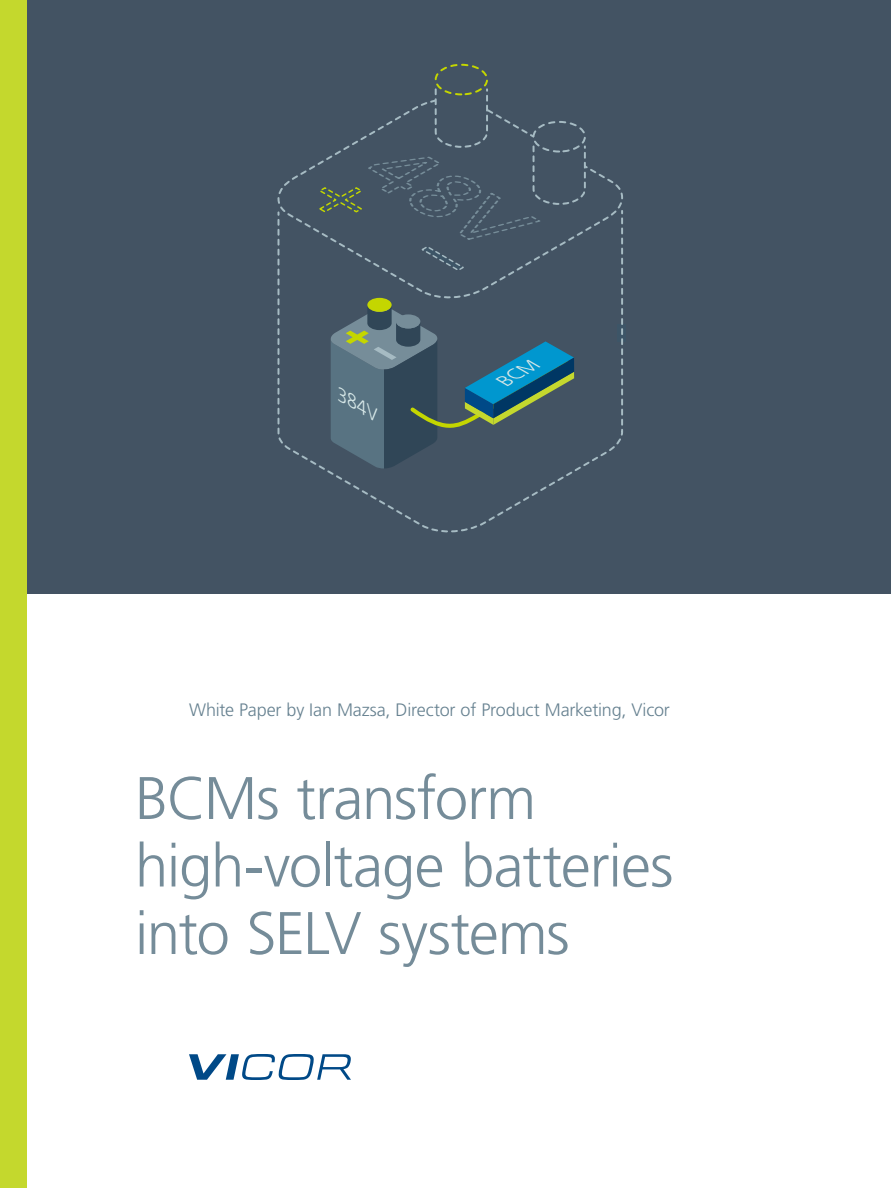
<style>
.page{position:relative;width:891px;height:1188px;background:#fff}
.page>*{position:absolute;margin:0;border:0;box-sizing:border-box;transform-origin:0 0}
.Heading_1{font:300 60px/67.5px "Frutiger LT Pro";letter-spacing:-.02em;color:#758c99}
.Heading_3{font:300 18px "Frutiger LT Pro";letter-spacing:-.01em;color:#668190}
.t1{font:italic 300 17.7px "Frutiger LT Pro";color:#d6e7e7;scale:1.15 1}
</style>
<div class="page">
<div style="left:0;top:0;width:27px;height:1188px;background:#c4d82d"></div>
<svg style="left:189px;top:1054px;width:162px;height:26px"></svg>
<div style="left:27px;top:0;width:864px;height:594px;background:#435363"></div>
<div style="left:617px;top:324px;width:9px;height:17px;background:#3d5567"></div>
<svg style="left:277px;top:218px;width:344px;height:315px"></svg>
<svg style="left:619px;top:211px;width:5px;height:226px"></svg>
<div style="left:435px;top:64px;width:53px;height:31px;border:2px dashed #c4d600;border-radius:50%"></div>
<svg style="left:277px;top:71px;width:310px;height:201px"></svg>
<svg style="left:329px;top:305px;width:245px;height:164px"></svg>
<p class="t1" style="left:346px;top:386px;width:42px;rotate:30deg">384V</p>
<p class="Heading_3" style="left:189px;top:699px;width:482px">White Paper by Ian Mazsa, Director of Product Marketing, Vicor</p>
<p class="Heading_1" style="left:135px;top:765px;width:540px">BCMs transform high-voltage batteries into SELV systems</p>
</div>
